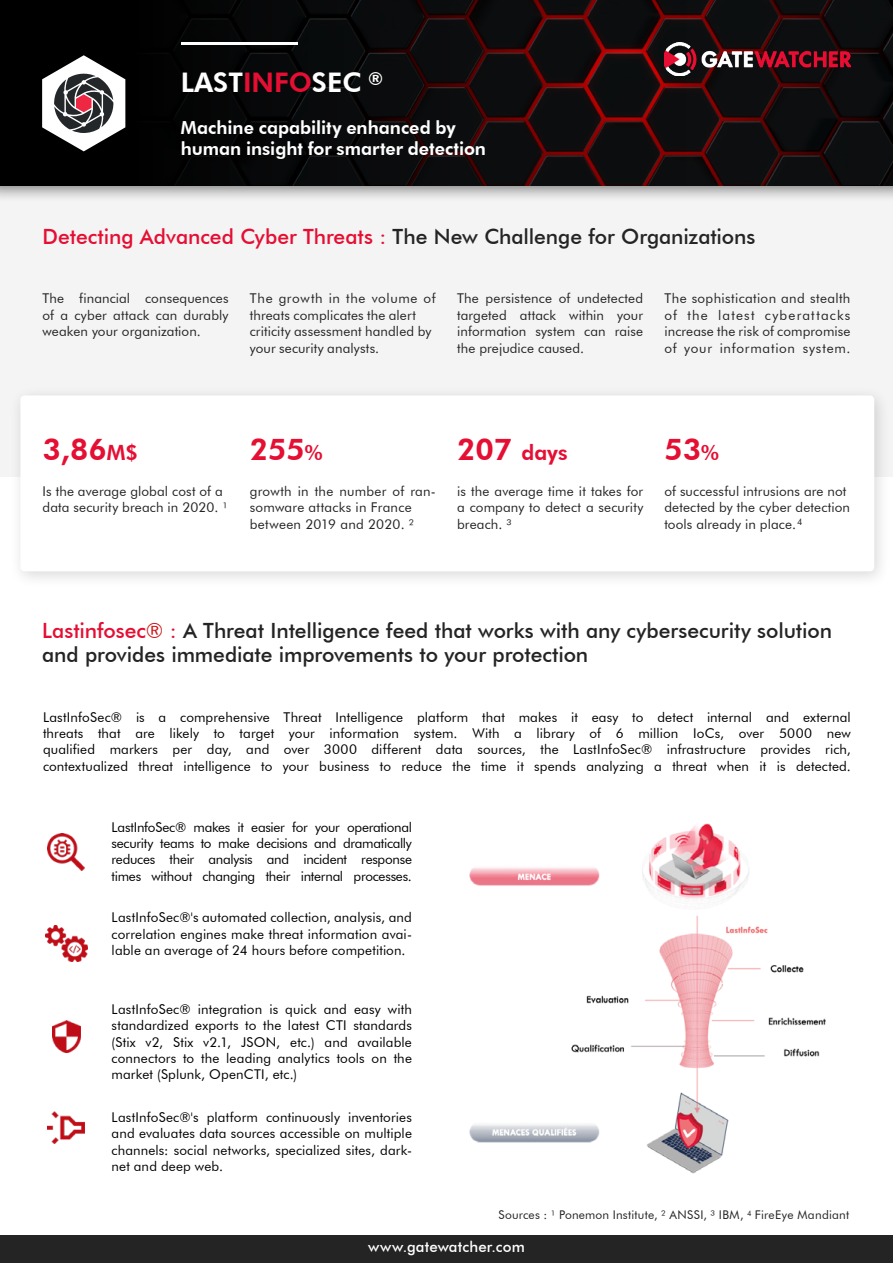
<style>
.page{position:relative;width:893px;height:1263px;background:#fff}
.page>*{position:absolute;margin:0;border:0;box-sizing:border-box;transform-origin:0 0}
.t1{font:800 30px "Futura BT";color:#e50e33}
.t2{font:800 27px "Futura BT";color:#fff}
.t3{font:500 21px/24px "Futura BT";letter-spacing:-.005em;color:#242424}
.t4{font:800 21px "Futura BT";color:#e50e33}
.t5{font:800 18px/21.6px "Futura BT";color:#fff}
.t6{font:500 15px "Futura BT";letter-spacing:.005em;color:#fff}
.t7{font:13.5px/16.2px "Futura BT";letter-spacing:.005em;color:#000;text-align:justify}
.t8{font:13.5px/16.5px "Futura BT";letter-spacing:.01em;color:#242424;text-align:justify}
.t9{font:13.5px/16.2px "Futura BT";letter-spacing:.01em;color:#010202;text-align:justify}
.t10{font:12px "Futura BT";letter-spacing:.02em;color:#242424}
.t11{font:9px "Futura BT";color:#242424}
.t12{font:7.5px "Futura BT";color:#242424}
.s1{color:#e50e33}
.s2{font-size:21px}
.s3{font-size:30px}
.s4{font-weight:400;color:#cd1719}
</style>
<div class="page">
<div style="left:0;top:186px;width:893px;height:291px;background:#f5f4f4"></div>
<div style="left:0;top:0;width:893px;height:203px;background:#000;opacity:.5"></div>
<svg style="left:0;top:0;width:893px;height:186px;background:#0f090a"></svg>
<hr style="left:181px;top:43px;width:117px;height:2px;background:#fff">
<img style="left:664px;top:43px;width:186px;height:33px">
<div style="left:9px;top:385px;width:882px;height:204px;background:#000;opacity:.15"></div>
<div style="left:20px;top:395px;width:854px;height:176px;background:#fff;border-radius:4px"></div>
<img style="left:469px;top:823px;width:357px;height:351px">
<img style="left:48px;top:1112px;width:37px;height:31px">
<img style="left:48px;top:833px;width:37px;height:38px">
<img style="left:45px;top:925px;width:43px;height:36px">
<img style="left:53px;top:1020px;width:27px;height:33px">
<div style="left:0;top:1235px;width:893px;height:28px;background:#242424"></div>
<svg style="left:42px;top:55px;width:83px;height:96px"></svg>
<h2 class="t2" style="left:181px;top:66px;width:204px">LAST<span class="s1">INFO</span>SEC <sup>®</sup></h2>
<h3 class="t5" style="left:181px;top:116px;width:307px">Machine capability enhanced by human insight for smarter detection</h3>
<h3 class="t3" style="left:43px;top:224px;width:714px"><span class="s1">Detecting Advanced Cyber Threats :</span> The New Challenge for Organizations</h3>
<p class="t8" style="left:43px;top:290px;width:188px">The financial consequences of a cyber attack can durably weaken your organization.</p>
<p class="t8" style="left:250px;top:290px;width:187px;text-align:left">The growth in the volume of threats complicates the alert criticity assessment handled by your security analysts.</p>
<p class="t8" style="left:457px;top:290px;width:188px">The persistence of undetected targeted attack within your information system can raise the prejudice caused.</p>
<p class="t8" style="left:664px;top:290px;width:188px">The sophistication and stealth of the latest cyberattacks increase the risk of compromise of your information system.</p>
<h1 class="t1" style="left:43px;top:431px;width:97px">3,86<span class="s2">M$</span></h1>
<h1 class="t1" style="left:250px;top:431px;width:74px">255<span class="s2">%</span></h1>
<h3 class="t4" style="left:457px;top:440px;width:112px"><span class="s3">207</span> days</h3>
<h1 class="t1" style="left:664px;top:431px;width:56px">53<span class="s2">%</span></h1>
<p class="t8" style="left:43px;top:483px;width:187px">Is the average global cost of a data security breach in 2020. ¹</p>
<p class="t8" style="left:250px;top:483px;width:188px;text-align:left">growth in the number of ran&shy;somware attacks in France between 2019 and 2020. ²</p>
<p class="t8" style="left:457px;top:483px;width:188px">is the average time it takes for a company to detect a security breach. ³</p>
<p class="t8" style="left:664px;top:483px;width:187px;text-align:left">of successful intrusions are not detected by the cyber detection tools already in place.</p>
<p class="t11" style="left:797px;top:516px;width:7px">4</p>
<h3 class="t3" style="left:42px;top:618px;width:791px"><span class="s1">Lastinfosec</span><span class="s4">®</span> <span class="s1">:</span> A Threat Intelligence feed that works with any cybersecurity solution and provides immediate improvements to your protection</h3>
<p class="t7" style="left:43px;top:709px;width:809px">LastInfoSec® is a comprehensive Threat Intelligence platform that makes it easy to detect internal and external threats that are likely to target your information system. With a library of 6 million IoCs, over 5000 new qualified markers per day, and over 3000 different data sources, the LastInfoSec® infrastructure provides rich, contextualized threat intelligence to your business to reduce the time it spends analyzing a threat when it is detected.</p>
<p class="t7" style="left:112px;top:819px;width:302px">LastInfoSec® makes it easier for your operational security teams to make decisions and dramatically reduces their analysis and incident response times without changing their internal processes.</p>
<p class="t9" style="left:112px;top:909px;width:302px">LastInfoSec®'s automated collection, analysis, and correlation engines make threat information avai&shy;lable an average of 24 hours before competition.</p>
<p class="t7" style="left:112px;top:1001px;width:302px">LastInfoSec® integration is quick and easy with standardized exports to the latest CTI standards (Stix v2, Stix v2.1, JSON, etc.) and available connectors to the leading analytics tools on the market (Splunk, OpenCTI, etc.)</p>
<p class="t9" style="left:112px;top:1109px;width:302px">LastInfoSec®'s platform continuously inventories and evaluates data sources accessible on multiple channels: social networks, specialized sites, dark&shy;net and deep web.</p>
<p class="t10" style="left:499px;top:1208px;width:352px">Sources : ¹ Ponemon Institute, ² ANSSI, ³ IBM, FireEye Mandiant</p>
<p class="t12" style="left:747px;top:1209px;width:6px">4</p>
<p class="t6" style="left:368px;top:1238px;width:158px">www.gatewatcher.com</p>
</div>
